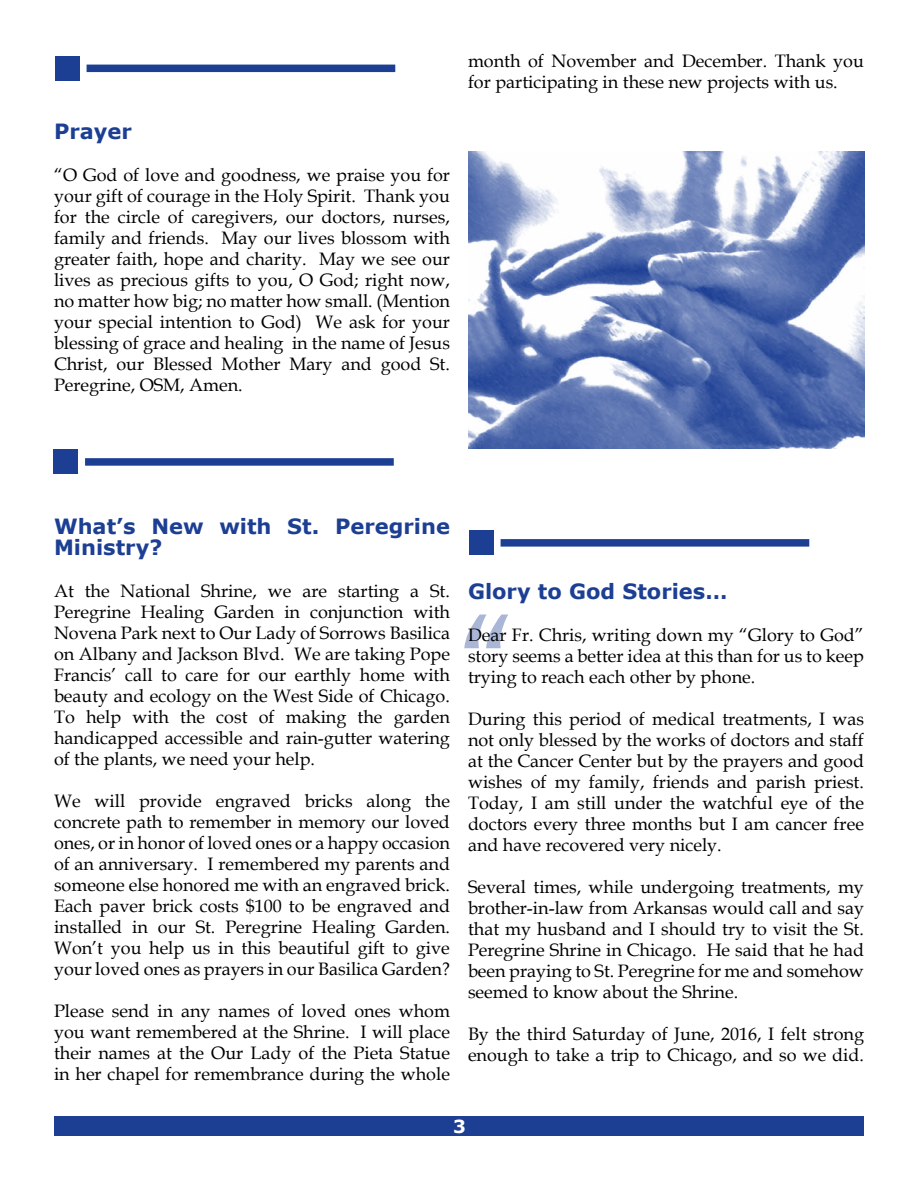
<style>
.page{position:relative;width:918px;height:1188px;background:#fff}
.page>*{position:absolute;margin:0;border:0;box-sizing:border-box;transform-origin:0 0}
.t1{font:700 108px "Verdana";color:#1c3f94}
.t2{font:500 99px "Albertus";color:#1c3f94}
.t3{font:700 21px/21px "Verdana";color:#1c3f94}
.t4{font:18px/21px "Book Antiqua";color:#000;text-align:justify}
.t5{font:700 18px "Verdana";color:#fff}
</style>
<div class="page">
<div style="left:54px;top:1116px;width:810px;height:20px;background:#1c3f94"></div>
<div style="left:87px;top:65px;width:308px;height:7px;background:#1c3f94"></div>
<div style="left:85px;top:458px;width:309px;height:8px;background:#1c3f94"></div>
<div style="left:501px;top:539px;width:308px;height:8px;background:#1c3f94"></div>
<img style="left:468px;top:152px;width:396px;height:297px">
<h1 class="t1" style="left:48px;top:-12px;width:40px">▪</h1>
<p class="t3" style="left:54px;top:121px;width:79px">Prayer</p>
<p class="t4" style="left:54px;top:164px;width:398px">“O God of love and goodness, we praise you for your gift of courage in the Holy Spirit. Thank you for the circle of caregivers, our doctors, nurses, family and friends. May our lives blossom with greater faith, hope and charity. May we see our lives as precious gifts to you, O God; right now, no matter how big; no matter how small. (Mention your special intention to God) We ask for your blessing of grace and healing in the name of Jesus Christ, our Blessed Mother Mary and good St.<br>Peregrine, OSM, Amen.</p>
<p class="t4" style="left:468px;top:50px;width:397px">month of November and December. Thank you for participating in these new projects with us.</p>
<h1 class="t1" style="left:46px;top:382px;width:40px">▪</h1>
<p class="t3" style="left:54px;top:515px;width:397px">What’s New with St. Peregrine<br>Ministry?</p>
<p class="t4" style="left:54px;top:580px;width:398px">At the National Shrine, we are starting a St.<br>Peregrine Healing Garden in conjunction with Novena Park next to Our Lady of Sorrows Basilica on Albany and Jackson Blvd. We are taking Pope Francis’ call to care for our earthly home with beauty and ecology on the West Side of Chicago.<br>To help with the cost of making the garden handicapped accessible and rain-gutter watering of the plants, we need your help.</p>
<p class="t4" style="left:54px;top:790px;width:398px">We will provide engraved bricks along the concrete path to remember in memory our loved ones, or in honor of loved ones or a happy occasion of an anniversary. I remembered my parents and someone else honored me with an engraved brick.<br>Each paver brick costs $100 to be engraved and installed in our St. Peregrine Healing Garden.<br>Won’t you help us in this beautiful gift to give your loved ones as prayers in our Basilica Garden?</p>
<p class="t4" style="left:54px;top:1000px;width:398px">Please send in any names of loved ones whom you want remembered at the Shrine. I will place their names at the Our Lady of the Pieta Statue in her chapel for remembrance during the whole</p>
<h1 class="t1" style="left:462px;top:463px;width:40px">▪</h1>
<p class="t3" style="left:468px;top:581px;width:261px">Glory to God Stories…</p>
<p class="t4" style="left:468px;top:624px;width:398px">Dear Fr. Chris, writing down my “Glory to God” story seems a better idea at this than for us to keep trying to reach each other by phone.</p>
<p class="t4" style="left:468px;top:708px;width:398px">During this period of medical treatments, I was not only blessed by the works of doctors and staff at the Cancer Center but by the prayers and good wishes of my family, friends and parish priest.<br>Today, I am still under the watchful eye of the doctors every three months but I am cancer free and have recovered very nicely.</p>
<p class="t4" style="left:468px;top:876px;width:398px">Several times, while undergoing treatments, my brother-in-law from Arkansas would call and say that my husband and I should try to visit the St.<br>Peregrine Shrine in Chicago. He said that he had been praying to St. Peregrine for me and somehow seemed to know about the Shrine.</p>
<p class="t4" style="left:468px;top:1023px;width:398px">By the third Saturday of June, 2016, I felt strong enough to take a trip to Chicago, and so we did.</p>
<h2 class="t2" style="left:460px;top:592px;width:54px">“</h2>
<p class="t5" style="left:453px;top:1114px;width:14px">3</p>
</div>
